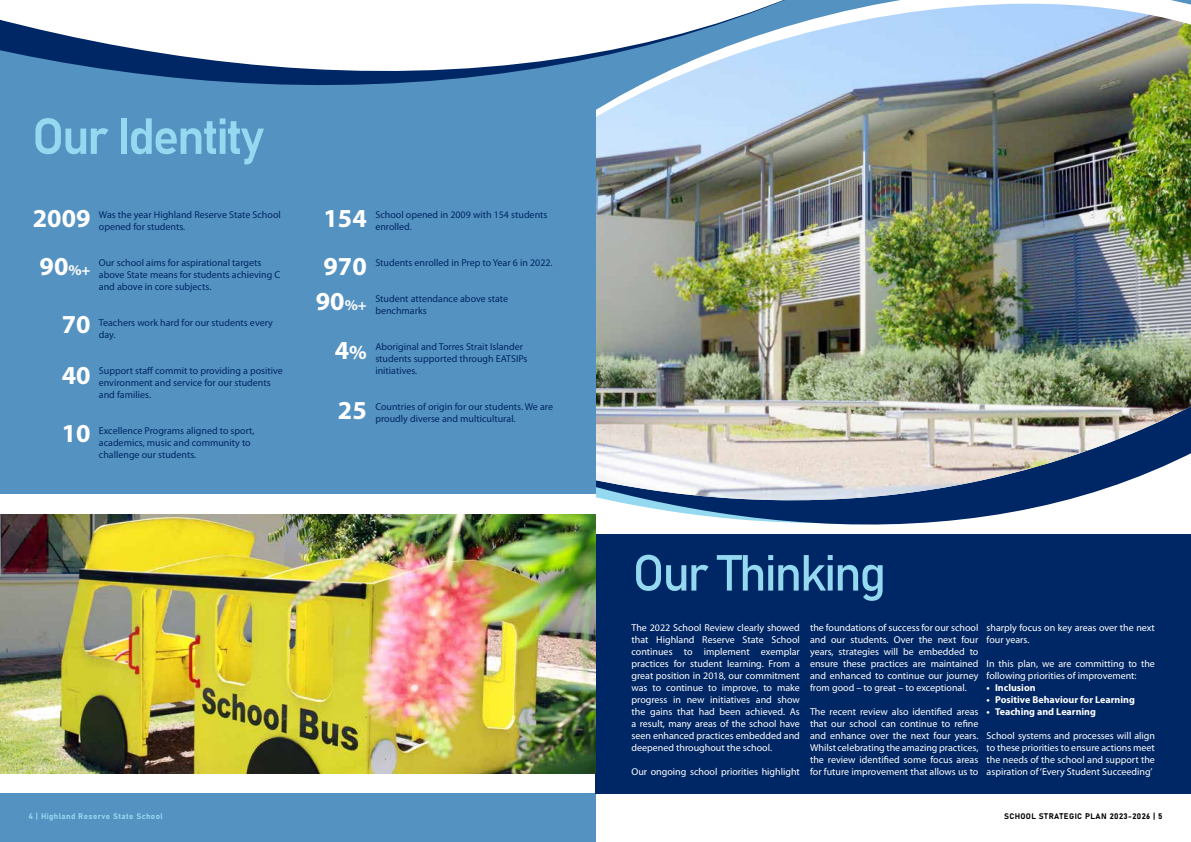
<style>
.page{position:relative;width:1191px;height:842px;background:#fff}
.page>*{position:absolute;margin:0;border:0;box-sizing:border-box;transform-origin:0 0}
.t1{font:50px "Bahnschrift";letter-spacing:-.05em;color:#95d9f0}
.t2{font:700 26px/51px "Myriad Pro";color:#fff}
.t3{font:10px/12px "Myriad Pro";color:#fff;text-align:justify}
.t4{font:10px/12px "Myriad Pro";color:#002765}
.t5{font:700 10px "Myriad Pro";color:#fff}
.t6{font:8px "Bahnschrift";letter-spacing:.05em;color:#000}
.t7{font:8px "Bahnschrift";letter-spacing:.05em;color:#95d9f0}
.s1{font-size:15px}
.s2{font-size:20px}
</style>
<div class="page">
<svg style="left:595px;top:0;width:596px;height:534px"></svg>
<img style="left:595px;top:4px;width:596px;height:502px">
<div style="left:0;top:0;width:595px;height:842px;background:#5492c1"></div>
<div style="left:0;top:495px;width:595px;height:298px;background:#fff"></div>
<div style="left:595px;top:534px;width:596px;height:259px;background:#002765"></div>
<svg style="left:0;top:0;width:868px;height:141px"></svg>
<img style="left:0;top:514px;width:595px;height:259px">
<h1 class="t1" style="left:32px;top:98px;width:234px">Our Identity</h1>
<h2 class="t2" style="left:33px;top:192px;width:59px">2009</h2>
<p class="t4" style="left:375px;top:208px;width:174px">School opened in 2009 with 154 students enrolled.</p>
<p class="t4" style="left:375px;top:256px;width:179px">Students enrolled in Prep to Year 6 in 2022.</p>
<p class="t4" style="left:375px;top:292px;width:134px">Student attendance above state benchmarks</p>
<p class="t4" style="left:375px;top:340px;width:154px">Aboriginal and Torres Strait Islander students supported through EATSIPs initiatives.</p>
<p class="t4" style="left:375px;top:400px;width:179px">Countries of origin for our students. We are proudly diverse and multicultural.</p>
<h2 class="t2" style="left:323px;top:193px;width:45px;line-height:48px">154<br>970</h2>
<h2 class="t2" style="left:316px;top:276px;width:52px;line-height:49px;text-align:right">90<span class="s1">%+<br></span>4<span class="s2">%</span></h2>
<p class="t4" style="left:99px;top:208px;width:183px">Was the year Highland Reserve State School opened for students.</p>
<p class="t4" style="left:99px;top:256px;width:183px">Our school aims for aspirational targets above State means for students achieving C and above in core subjects.</p>
<p class="t4" style="left:99px;top:316px;width:175px">Teachers work hard for our students every day.</p>
<p class="t4" style="left:99px;top:364px;width:185px">Support staff commit to providing a positive environment and service for our students and families.</p>
<p class="t4" style="left:99px;top:424px;width:157px">Excellence Programs aligned to sport, academics, music and community to challenge our students.</p>
<h2 class="t2" style="left:40px;top:240px;width:52px">90<span class="s1">%+</span></h2>
<h2 class="t2" style="left:62px;top:298px;width:30px">70<br>40</h2>
<h2 class="t2" style="left:338px;top:384px;width:30px">25</h2>
<h2 class="t2" style="left:62px;top:407px;width:30px">10</h2>
<h1 class="t1" style="left:632px;top:535px;width:255px">Our Thinking</h1>
<p class="t3" style="left:631px;top:622px;width:170px">The 2022 School Review clearly showed that Highland Reserve State School continues to implement exemplar practices for student learning. From a great position in 2018, our commitment was to continue to improve, to make progress in new initiatives and show the gains that had been achieved. As a result, many areas of the school have seen enhanced practices embedded and deepened throughout the school.</p>
<p class="t3" style="left:631px;top:766px;width:170px">Our ongoing school priorities highlight</p>
<p class="t3" style="left:810px;top:622px;width:170px">the foundations of success for our school and our students. Over the next four years, strategies will be embedded to ensure these practices are maintained and enhanced to continue our journey from good – to great – to exceptional.</p>
<p class="t3" style="left:810px;top:706px;width:170px">The recent review also identified areas that our school can continue to refine and enhance over the next four years.<br>Whilst celebrating the amazing practices, the review identified some focus areas for future improvement that allows us to</p>
<p class="t3" style="left:986px;top:622px;width:170px">sharply focus on key areas over the next four years.</p>
<p class="t3" style="left:986px;top:658px;width:170px">In this plan, we are committing to the following priorities of improvement:</p>
<p class="t5" style="left:986px;top:681px;width:51px">• Inclusion</p>
<p class="t5" style="left:986px;top:693px;width:150px">• Positive Behaviour for Learning</p>
<p class="t5" style="left:986px;top:705px;width:111px">• Teaching and Learning</p>
<p class="t3" style="left:986px;top:730px;width:170px">School systems and processes will align to these priorities to ensure actions meet the needs of the school and support the aspiration of ‘Every Student Succeeding’</p>
<p class="t7" style="left:28px;top:810px;width:136px">4 | Highland Reserve State School</p>
<p class="t6" style="left:1004px;top:810px;width:160px">SCHOOL STRATEGIC PLAN 2023-2026 | 5</p>
</div>
